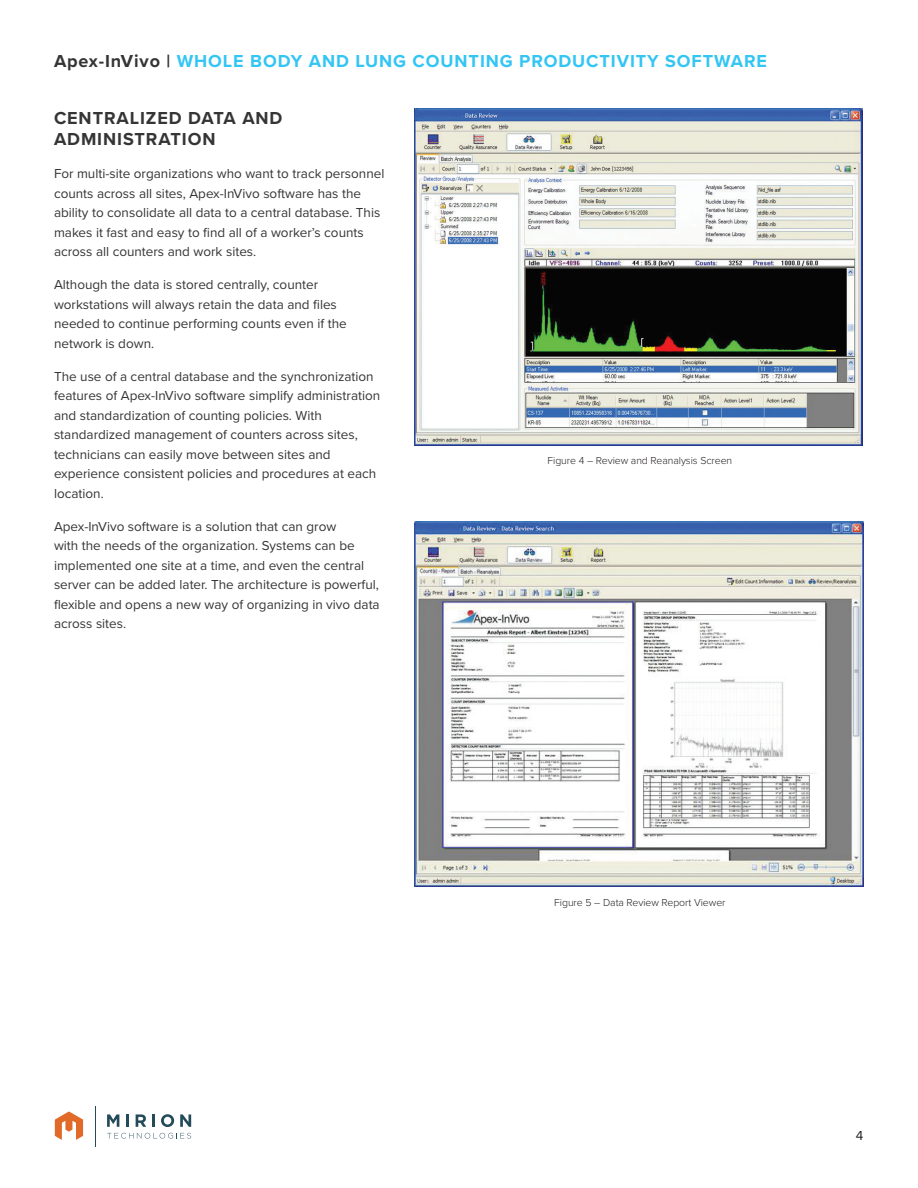
<style>
.page{position:relative;width:918px;height:1188px;background:#fff}
.page>*{position:absolute;margin:0;border:0;box-sizing:border-box;transform-origin:0 0}
.Small_Header{font:700 18px "Proxima Nova";letter-spacing:.05em;color:#33c5f3}
.Small_Header-2{font:700 18px/21.6px "Proxima Nova";letter-spacing:.05em;color:#363536}
.Body_Copy_Small{font:13.5px/19.5px "Proxima Nova";color:#363536}
.t1{font:13.5px "Proxima Nova";color:#231f20}
.t2{font:300 10.5px "Proxima Nova";letter-spacing:-.005em;color:#231f20}
.s1{color:#363536}
</style>
<div class="page">
<hr style="left:95px;top:1106px;width:1px;height:41px;background:#244b59">
<svg style="left:107px;top:1133px;width:84px;height:6px"></svg>
<svg style="left:107px;top:1114px;width:12px;height:13px"></svg>
<svg style="left:126px;top:1114px;width:3px;height:13px"></svg>
<svg style="left:136px;top:1114px;width:10px;height:13px"></svg>
<svg style="left:152px;top:1114px;width:3px;height:13px"></svg>
<svg style="left:161px;top:1114px;width:13px;height:13px"></svg>
<svg style="left:180px;top:1114px;width:11px;height:13px"></svg>
<svg style="left:55px;top:1112px;width:28px;height:28px"></svg>
<img style="left:414px;top:109px;width:449px;height:336px">
<img style="left:415px;top:521px;width:448px;height:366px">
<p class="Small_Header" style="left:54px;top:47px;width:714px"><span class="s1">Apex-InVivo |</span> WHOLE BODY AND LUNG COUNTING PRODUCTIVITY SOFTWARE</p>
<p class="Small_Header-2" style="left:54px;top:107px;width:230px">CENTRALIZED DATA AND<br>ADMINISTRATION</p>
<p class="Body_Copy_Small" style="left:54px;top:163px;width:332px">For multi-site organizations who want to track personnel counts across all sites, Apex-InVivo software has the ability to consolidate all data to a central database. This makes it fast and easy to find all of a worker’s counts across all counters and work sites.</p>
<p class="Body_Copy_Small" style="left:54px;top:274px;width:294px">Although the data is stored centrally, counter workstations will always retain the data and files needed to continue performing counts even if the network is down.</p>
<p class="Body_Copy_Small" style="left:54px;top:366px;width:328px">The use of a central database and the synchronization features of Apex-InVivo software simplify administration and standardization of counting policies. With standardized management of counters across sites, technicians can easily move between sites and experience consistent policies and procedures at each location.</p>
<p class="Body_Copy_Small" style="left:54px;top:516px;width:327px">Apex-InVivo software is a solution that can grow<br>with the needs of the organization. Systems can be implemented one site at a time, and even the central server can be added later. The architecture is powerful, flexible and opens a new way of organizing in vivo data across sites.</p>
<p class="t2" style="left:548px;top:453px;width:186px">Figure 4 – Review and Reanalysis Screen</p>
<p class="t2" style="left:554px;top:895px;width:173px">Figure 5 – Data Review Report Viewer</p>
<p class="t1" style="left:856px;top:1125px;width:9px">4</p>
</div>
